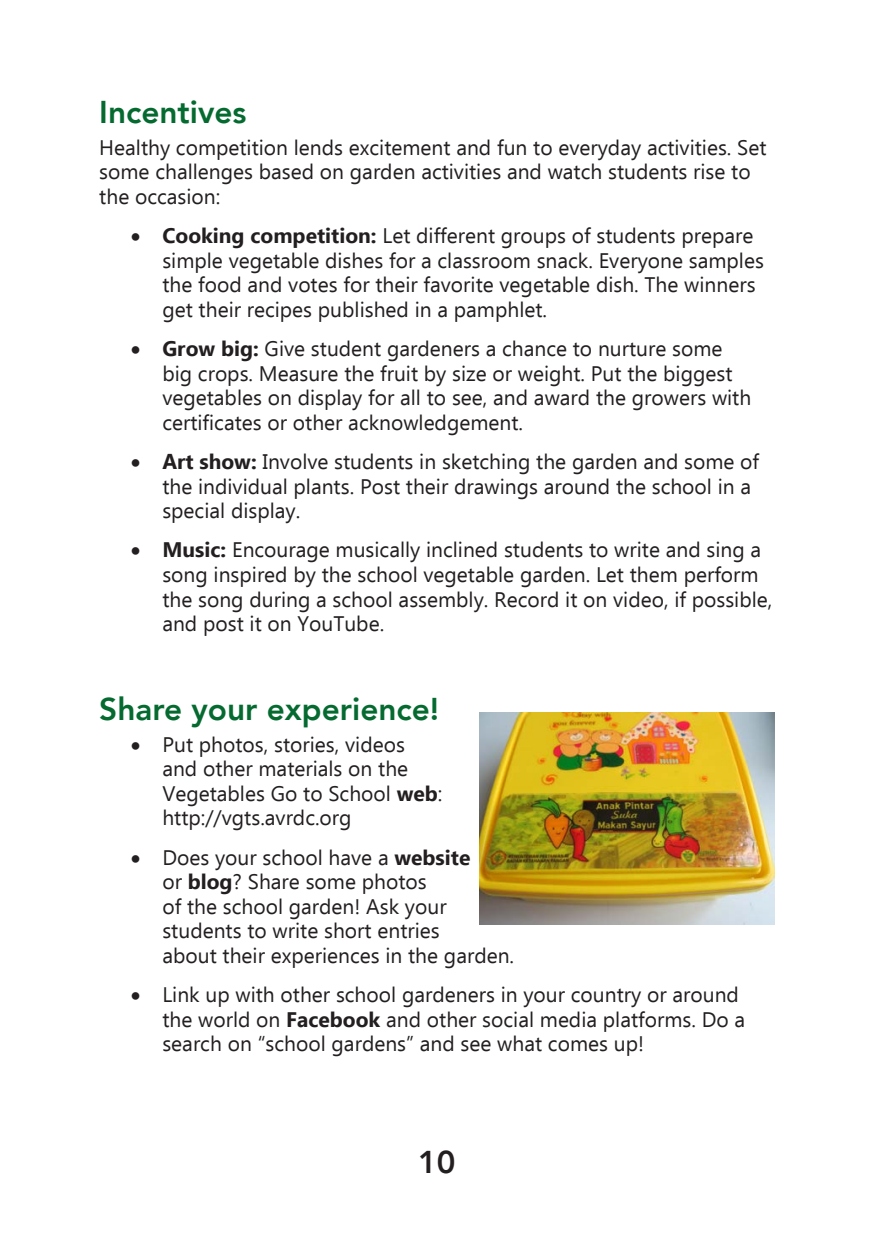
<style>
.page{position:relative;width:874px;height:1241px;background:#fff}
.page>*{position:absolute;margin:0;border:0;box-sizing:border-box;transform-origin:0 0}
.Heading_2{font:800 31.5px "Avenir LT";color:#056a30}
.t1{font:800 31.5px "Avenir LT";color:#231f20}
.Body_style{font:21px/24.5px "Ebrima";color:#231f20}
.s1{font-weight:700}
</style>
<div class="page">
<img style="left:479px;top:712px;width:295px;height:212px">
<p class="Heading_2" style="left:99px;top:93px;width:149px">Incentives</p>
<p class="Body_style" style="left:99px;top:136px;width:668px">Healthy competition lends excitement and fun to everyday activities. Set some challenges based on garden activities and watch students rise to the occasion:</p>
<p class="Body_style" style="left:162px;top:225px;width:602px;text-indent:-32px">• <span class="s1">Cooking competition:</span> Let different groups of students prepare simple vegetable dishes for a classroom snack. Everyone samples the food and votes for their favorite vegetable dish. The winners get their recipes published in a pamphlet.</p>
<p class="Body_style" style="left:162px;top:338px;width:590px;text-indent:-32px">• <span class="s1">Grow big:</span> Give student gardeners a chance to nurture some big crops. Measure the fruit by size or weight. Put the biggest vegetables on display for all to see, and award the growers with certificates or other acknowledgement.</p>
<p class="Body_style" style="left:162px;top:450px;width:598px;text-indent:-32px">• <span class="s1">Art show:</span> Involve students in sketching the garden and some of the individual plants. Post their drawings around the school in a special display.</p>
<p class="Body_style" style="left:162px;top:539px;width:611px;text-indent:-32px">• <span class="s1">Music:</span> Encourage musically inclined students to write and sing a song inspired by the school vegetable garden. Let them perform the song during a school assembly. Record it on video, if possible, and post it on YouTube.</p>
<p class="Heading_2" style="left:99px;top:690px;width:341px">Share your experience!</p>
<p class="Body_style" style="left:162px;top:733px;width:281px;text-indent:-32px">• Put photos, stories, videos and other materials on the<br>Vegetables Go to School <span class="s1">web</span>: http://vgts.avrdc.org</p>
<p class="Body_style" style="left:162px;top:846px;width:353px;text-indent:-32px">• Does your school have a <span class="s1">website<br></span>or <span class="s1">blog</span>? Share some photos<br>of the school garden! Ask your students to write short entries<br>about their experiences in the garden.</p>
<p class="Body_style" style="left:162px;top:983px;width:584px;text-indent:-32px">• Link up with other school gardeners in your country or around the world on <span class="s1">Facebook</span> and other social media platforms. Do a search on “school gardens” and see what comes up!</p>
<h1 class="t1" style="left:418px;top:1143px;width:39px">10</h1>
</div>
